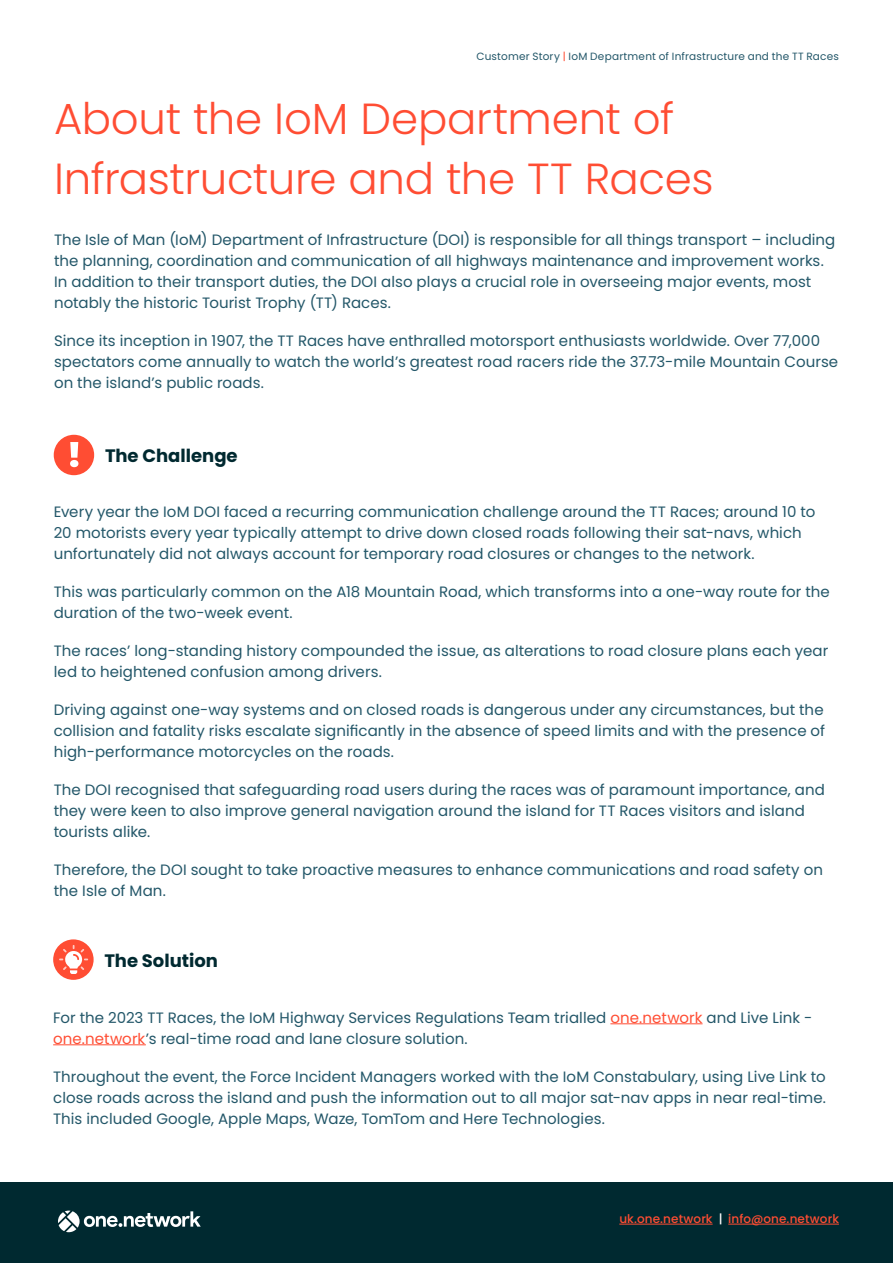
<style>
.page{position:relative;width:893px;height:1263px;background:#fff}
.page>*{position:absolute;margin:0;border:0;box-sizing:border-box;transform-origin:0 0}
.t1{font:300 43.5px/60px "Poppins";letter-spacing:-.005em;color:#ff4d33}
.t2{font:700 18px "Poppins";color:#002930}
.t3{font:15px/21px "Poppins";letter-spacing:.005em;color:#235769}
.t4{font:500 12px "Poppins";letter-spacing:.01em;color:#ff4d33}
.t5{font:10.5px "Poppins";letter-spacing:.02em;color:#235769}
.s1{color:#ff4d33}
.s2{color:#fff}
</style>
<div class="page">
<div style="left:0;top:1183px;width:893px;height:80px;background:#002930"></div>
<hr style="left:619px;top:1224px;width:94px;height:1px;background:#ff4d33">
<hr style="left:728px;top:1224px;width:111px;height:1px;background:#ff4d33">
<svg style="left:58px;top:1210px;width:143px;height:22px"></svg>
<div style="left:54px;top:435px;width:40px;height:40px;background:#ff4d33;border-radius:50%"></div>
<svg style="left:70px;top:442px;width:8px;height:25px"></svg>
<hr style="left:610px;top:1023px;width:93px;height:1px;background:#ff4d33">
<hr style="left:53px;top:1044px;width:93px;height:1px;background:#ff4d33">
<div style="left:53px;top:939px;width:41px;height:41px;background:#ff4d33;border-radius:50%"></div>
<svg style="left:59px;top:945px;width:29px;height:29px"></svg>
<p class="t5" style="left:477px;top:50px;width:364px">Customer Story <span class="s1">|</span> IoM Department of Infrastructure and the TT Races</p>
<h1 class="t1" style="left:54px;top:89px;width:661px">About the IoM Department of<br>Infrastructure and the TT Races</h1>
<p class="t3" style="left:54px;top:230px;width:783px">The Isle of Man (IoM) Department of Infrastructure (DOI) is responsible for all things transport – including the planning, coordination and communication of all highways maintenance and improvement works.<br>In addition to their transport duties, the DOI also plays a crucial role in overseeing major events, most notably the historic Tourist Trophy (TT) Races.</p>
<p class="t3" style="left:54px;top:331px;width:786px">Since its inception in 1907, the TT Races have enthralled motorsport enthusiasts worldwide. Over 77,000 spectators come annually to watch the world’s greatest road racers ride the 37.73-mile Mountain Course on the island’s public roads.</p>
<p class="t2" style="left:105px;top:445px;width:134px">The Challenge</p>
<p class="t3" style="left:54px;top:501px;width:763px">Every year the IoM DOI faced a recurring communication challenge around the TT Races; around 10 to<br>20 motorists every year typically attempt to drive down closed roads following their sat-navs, which unfortunately did not always account for temporary road closures or changes to the network.</p>
<p class="t3" style="left:54px;top:581px;width:777px">This was particularly common on the A18 Mountain Road, which transforms into a one-way route for the duration of the two-week event.</p>
<p class="t3" style="left:54px;top:641px;width:776px">The races’ long-standing history compounded the issue, as alterations to road closure plans each year led to heightened confusion among drivers.</p>
<p class="t3" style="left:54px;top:700px;width:773px;text-align:justify">Driving against one-way systems and on closed roads is dangerous under any circumstances, but the collision and fatality risks escalate significantly in the absence of speed limits and with the presence of high-performance motorcycles on the roads.</p>
<p class="t3" style="left:54px;top:780px;width:773px">The DOI recognised that safeguarding road users during the races was of paramount importance, and they were keen to also improve general navigation around the island for TT Races visitors and island tourists alike.</p>
<p class="t3" style="left:54px;top:860px;width:771px">Therefore, the DOI sought to take proactive measures to enhance communications and road safety on the Isle of Man.</p>
<p class="t2" style="left:105px;top:950px;width:115px">The Solution</p>
<p class="t3" style="left:53px;top:1007px;width:761px">For the 2023 TT Races, the IoM Highway Services Regulations Team trialled <span class="s1">one.network</span> and Live Link - <span class="s1">one.network</span>’s real-time road and lane closure solution.</p>
<p class="t3" style="left:53px;top:1066px;width:774px;text-align:justify">Throughout the event, the Force Incident Managers worked with the IoM Constabulary, using Live Link to close roads across the island and push the information out to all major sat-nav apps in near real-time.<br>This included Google, Apple Maps, Waze, TomTom and Here Technologies.</p>
<p class="t4" style="left:619px;top:1212px;width:221px">uk.one.network <span class="s2">|</span> info@one.network</p>
</div>
